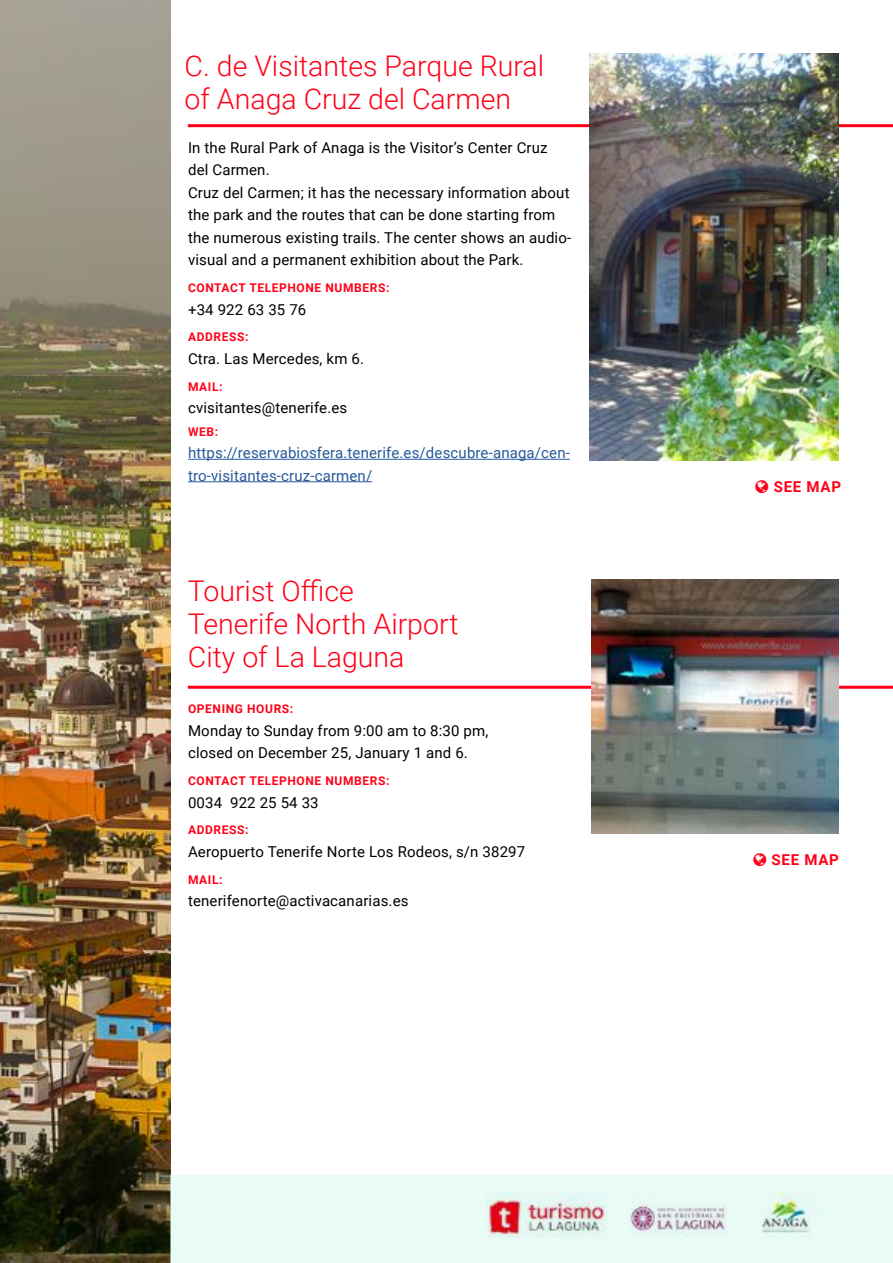
<style>
.page{position:relative;width:893px;height:1263px;background:#fff}
.page>*{position:absolute;margin:0;border:0;box-sizing:border-box;transform-origin:0 0}
.t1{font:300 28.5px/33px "Roboto";color:#ff0018}
.t2{font:15px/22.5px "Roboto";letter-spacing:.01em;color:#000}
.t3{font:15px/22.5px "Roboto";letter-spacing:.01em;color:#265a9b}
.t4{font:700 15px "Roboto";letter-spacing:.05em;color:#ff0018}
.t5{font:700 12px "Roboto";letter-spacing:.05em;color:#ff0018}
</style>
<div class="page">
<img style="left:0;top:0;width:170px;height:1263px">
<div style="left:170px;top:1176px;width:723px;height:87px;background:#e9fbf5"></div>
<img style="left:487px;top:1192px;width:323px;height:45px">
<hr style="left:188px;top:686px;width:705px;height:3px;background:#ff0018">
<img style="left:591px;top:579px;width:247px;height:254px">
<hr style="left:188px;top:124px;width:705px;height:3px;background:#ff0018">
<hr style="left:188px;top:459px;width:382px;height:1px;background:#265a9b">
<hr style="left:188px;top:481px;width:184px;height:1px;background:#265a9b">
<img style="left:589px;top:53px;width:250px;height:408px">
<h1 class="t1" style="left:185px;top:48px;width:361px">C. de Visitantes Parque Rural of Anaga Cruz del Carmen</h1>
<p class="t2" style="left:188px;top:136px;width:385px">In the Rural Park of Anaga is the Visitor’s Center Cruz del Carmen.<br>Cruz del Carmen; it has the necessary information about the park and the routes that can be done starting from the numerous existing trails. The center shows an audio&shy;visual and a permanent exhibition about the Park.</p>
<p class="t5" style="left:188px;top:279px;width:203px">CONTACT TELEPHONE NUMBERS:</p>
<p class="t2" style="left:188px;top:297px;width:120px">+34 922 63 35 76</p>
<p class="t5" style="left:188px;top:329px;width:62px">ADDRESS:</p>
<p class="t2" style="left:188px;top:347px;width:177px">Ctra. Las Mercedes, km 6.</p>
<p class="t5" style="left:188px;top:378px;width:36px">MAIL:</p>
<p class="t2" style="left:188px;top:396px;width:161px">cvisitantes@tenerife.es</p>
<p class="t5" style="left:188px;top:423px;width:32px">WEB:</p>
<p class="t3" style="left:188px;top:441px;width:383px">https://reservabiosfera.tenerife.es/descubre-anaga/cen&shy;tro-visitantes-cruz-carmen/</p>
<h1 class="t1" style="left:188px;top:573px;width:272px">Tourist Office<br>Tenerife North Airport<br>City of La Laguna</h1>
<p class="t5" style="left:188px;top:701px;width:107px">OPENING HOURS:</p>
<p class="t2" style="left:188px;top:719px;width:302px">Monday to Sunday from 9:00 am to 8:30 pm, closed on December 25, January 1 and 6.</p>
<p class="t5" style="left:188px;top:772px;width:203px">CONTACT TELEPHONE NUMBERS:</p>
<p class="t2" style="left:188px;top:790px;width:132px">0034 922 25 54 33</p>
<p class="t5" style="left:188px;top:822px;width:62px">ADDRESS:</p>
<p class="t2" style="left:188px;top:840px;width:339px">Aeropuerto Tenerife Norte Los Rodeos, s/n 38297</p>
<p class="t5" style="left:188px;top:871px;width:36px">MAIL:</p>
<p class="t2" style="left:188px;top:889px;width:222px">tenerifenorte@activacanarias.es</p>
<p class="t4" style="left:774px;top:477px;width:69px">SEE MAP</p>
<p class="t4" style="left:772px;top:849px;width:69px">SEE MAP</p>
</div>
